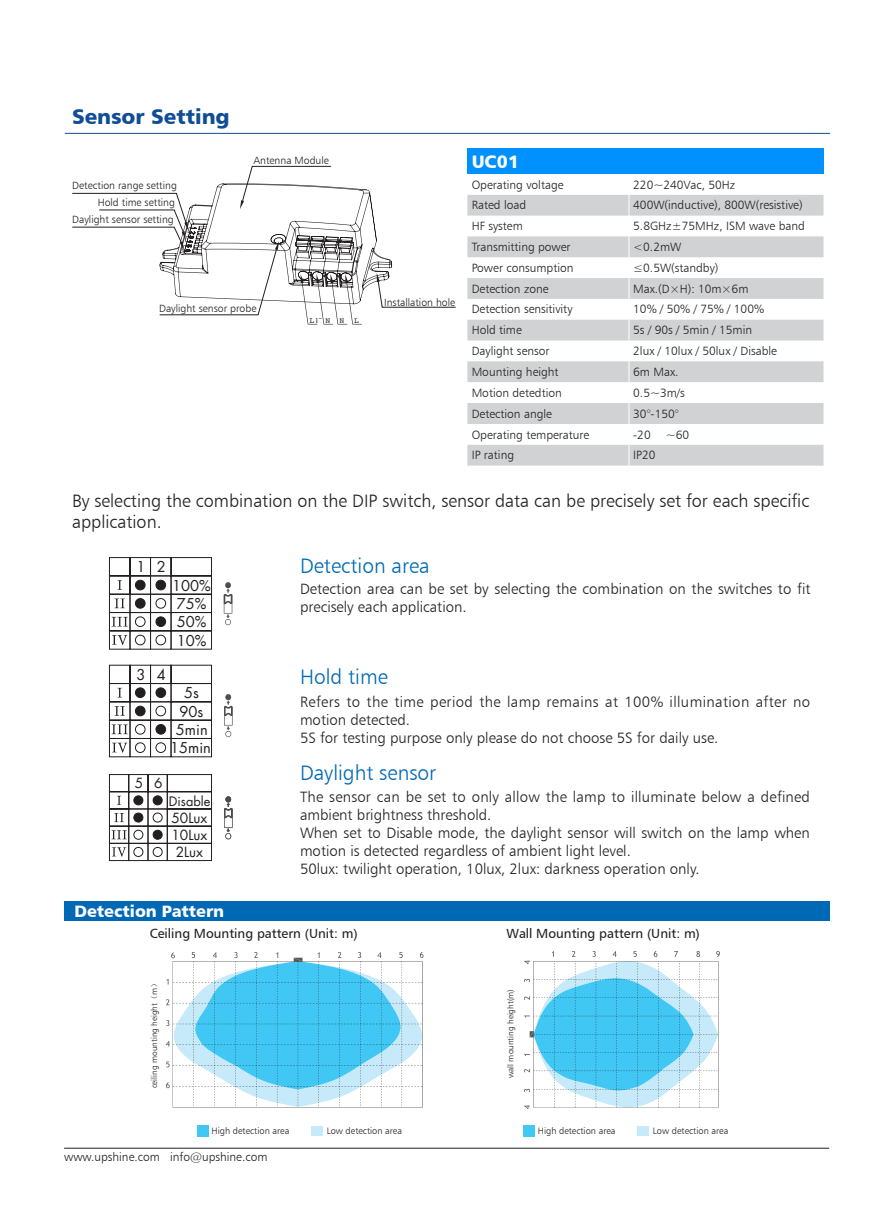
<style>
.page{position:relative;width:893px;height:1212px;background:#fff}
.page>*{position:absolute;margin:0;border:0;box-sizing:border-box;transform-origin:0 0}
.单元格{font:21px "Humanist 777 BT Light B";color:#0069b5}
.大标{font:21px "Humanist 777 BT Black B";color:#0f4d96}
.单元格-2{font:18px/21.6px "Humanist 777 BT Light B";color:#231f20}
.表格标题{font:18px "Humanist 777 BT Black B";color:#fff}
.单元格-3{font:16.5px "Humanist 777 BT Black B";letter-spacing:-.005em;color:#fff}
.单元格-4{font:15px/18px "Humanist 777 BT Light B";color:#231f20}
.单元格-5{font:15px/18px "Humanist 777 BT Light B";letter-spacing:.025em;color:#231f20}
.t1{font:14.55px/18.3px "Futura LT";color:#231f20;text-align:center}
.t2{font:13.65px/17.2px "Futura LT";color:#231f20;text-align:center}
.t3{font:13.2px "Humanist 777 BT Roman B";color:#231f20}
.t4{font:12.75px "Futura LT";color:#231f20}
.单元格-6{font:12px "Humanist 777 BT Light B";color:#231f20}
.t5{font:10.5px "Humanist 777 BT Light B";color:#231f20}
.t6{font:9.3px "Humanist 777 BT Light B";color:#231f20}
.t7{font:8.4px "Humanist 777 BT Light B";color:#231f20}
.t8{font:7.95px "Courier";color:#231f20}
.s1{font-family:"Sim Sun"}
</style>
<div class="page">
<hr style="left:64px;top:1148px;width:765px;height:1px;background:#231f20">
<div style="left:64px;top:901px;width:766px;height:20px;background:#0069b5"></div>
<hr style="left:65px;top:133px;width:765px;height:1px;background:#0f4d96">
<div style="left:467px;top:149px;width:356px;height:25px;background:#0091ff"></div>
<svg style="left:467px;top:195px;width:356px;height:271px;fill:#d1d2d4"></svg>
<svg style="left:629px;top:195px;width:1px;height:271px"></svg>
<svg style="left:224px;top:582px;width:8px;height:43px"></svg>
<svg style="left:109px;top:557px;width:103px;height:93px"></svg>
<svg style="left:224px;top:694px;width:9px;height:43px"></svg>
<svg style="left:109px;top:664px;width:103px;height:93px"></svg>
<svg style="left:224px;top:796px;width:9px;height:43px"></svg>
<svg style="left:109px;top:774px;width:103px;height:87px"></svg>
<svg style="left:160px;top:166px;width:210px;height:158px"></svg>
<svg style="left:72px;top:193px;width:384px;height:122px"></svg>
<div style="left:311px;top:1126px;width:12px;height:9px;background:#c6eafa"></div>
<div style="left:197px;top:1125px;width:11px;height:11px;background:#40c7f4"></div>
<svg style="left:166px;top:952px;width:257px;height:156px"></svg>
<div style="left:638px;top:1126px;width:11px;height:9px;background:#c6eafa"></div>
<div style="left:523px;top:1125px;width:11px;height:11px;background:#40c7f4"></div>
<svg style="left:524px;top:951px;width:196px;height:158px"></svg>
<p class="大标" style="left:72px;top:103px;width:159px">Sensor Setting</p>
<p class="t5" style="left:72px;top:179px;width:106px">Detection range setting</p>
<p class="t5" style="left:98px;top:196px;width:79px">Hold time setting</p>
<p class="t5" style="left:72px;top:213px;width:103px">Daylight sensor setting</p>
<p class="t5" style="left:253px;top:154px;width:77px">Antenna Module</p>
<p class="t5" style="left:159px;top:302px;width:99px">Daylight sensor probe</p>
<p class="t8" style="left:310px;top:316px;width:51px">L¡¯N N L</p>
<p class="t5" style="left:384px;top:295px;width:73px">Installation hole</p>
<p class="表格标题" style="left:472px;top:150px;width:49px">UC01</p>
<p class="单元格-6" style="left:472px;top:177px;width:93px">Operating voltage</p>
<p class="单元格-6" style="left:633px;top:177px;width:104px">220~240Vac, 50Hz</p>
<p class="单元格-6" style="left:472px;top:198px;width:56px">Rated load</p>
<p class="单元格-6" style="left:633px;top:198px;width:171px">400W(inductive), 800W(resistive)</p>
<p class="单元格-6" style="left:472px;top:219px;width:53px">HF system</p>
<p class="单元格-6" style="left:633px;top:219px;width:173px">5.8GHz±75MHz, ISM wave band</p>
<p class="单元格-6" style="left:472px;top:239px;width:100px">Transmitting power</p>
<p class="单元格-6" style="left:633px;top:239px;width:50px">&lt;0.2mW</p>
<p class="单元格-6" style="left:472px;top:260px;width:103px">Power consumption</p>
<p class="单元格-6" style="left:633px;top:260px;width:87px">≤0.5W(standby)</p>
<p class="单元格-6" style="left:472px;top:281px;width:79px">Detection zone</p>
<p class="单元格-6" style="left:633px;top:281px;width:117px">Max.(D×H): 10m×6m</p>
<p class="单元格-6" style="left:472px;top:302px;width:102px">Detection sensitivity</p>
<p class="单元格-6" style="left:633px;top:302px;width:132px">10% / 50% / 75% / 100%</p>
<p class="单元格-6" style="left:472px;top:323px;width:52px">Hold time</p>
<p class="单元格-6" style="left:633px;top:323px;width:120px">5s / 90s / 5min / 15min</p>
<p class="单元格-6" style="left:472px;top:343px;width:79px">Daylight sensor</p>
<p class="单元格-6" style="left:633px;top:343px;width:145px">2lux / 10lux / 50lux / Disable</p>
<p class="单元格-6" style="left:472px;top:364px;width:88px">Mounting height</p>
<p class="单元格-6" style="left:633px;top:364px;width:47px">6m Max.</p>
<p class="单元格-6" style="left:472px;top:385px;width:92px">Motion detedtion</p>
<p class="单元格-6" style="left:633px;top:385px;width:53px">0.5~3m/s</p>
<p class="单元格-6" style="left:472px;top:406px;width:82px">Detection angle</p>
<p class="单元格-6" style="left:633px;top:406px;width:47px">30°-150°</p>
<p class="单元格-6" style="left:472px;top:427px;width:119px">Operating temperature</p>
<p class="单元格-6" style="left:633px;top:427px;width:19px">-20</p>
<p class="单元格-6" style="left:666px;top:427px;width:25px">~60</p>
<p class="单元格-6" style="left:472px;top:448px;width:44px">IP rating</p>
<p class="单元格-6" style="left:633px;top:448px;width:24px">IP20</p>
<p class="单元格-2" style="left:72px;top:489px;width:739px">By selecting the combination on the DIP switch, sensor data can be precisely set for each specific application.</p>
<p class="单元格" style="left:300px;top:553px;width:131px">Detection area</p>
<p class="单元格-4" style="left:300px;top:580px;width:512px">Detection area can be set by selecting the combination on the switches to fit precisely each application.</p>
<p class="t1" style="left:136px;top:558px;width:31px">1 2</p>
<p class="t1" style="left:172px;top:576px;width:40px">100%<br>75%<br>50%<br>10%</p>
<p class="t1" style="left:136px;top:666px;width:31px">3 4</p>
<p class="t1" style="left:170px;top:684px;width:42px">5s<br>90s<br>5min<br>15min</p>
<p class="t2" style="left:135px;top:775px;width:29px">5 6</p>
<p class="t4" style="left:169px;top:793px;width:43px">Disable</p>
<p class="t2" style="left:171px;top:809px;width:37px">50Lux<br>10Lux<br>2Lux</p>
<p class="单元格-3" style="left:75px;top:900px;width:151px">Detection Pattern</p>
<p class="单元格" style="left:300px;top:664px;width:89px">Hold time</p>
<p class="单元格-5" style="left:300px;top:693px;width:512px">Refers to the time period the lamp remains at 100% illumination after no motion detected.</p>
<p class="单元格-4" style="left:300px;top:729px;width:420px">5S for testing purpose only please do not choose 5S for daily use.</p>
<p class="单元格" style="left:300px;top:760px;width:138px">Daylight sensor</p>
<p class="单元格-4" style="left:300px;top:787px;width:512px">The sensor can be set to only allow the lamp to illuminate below a defined ambient brightness threshold.</p>
<p class="单元格-4" style="left:300px;top:823px;width:511px">When set to Disable mode, the daylight sensor will switch on the lamp when motion is detected regardless of ambient light level.</p>
<p class="单元格-4" style="left:300px;top:859px;width:401px">50lux: twilight operation, 10lux, 2lux: darkness operation only.</p>
<p class="t3" style="left:150px;top:925px;width:209px">Ceiling Mounting pattern (Unit: m)</p>
<p class="t3" style="left:507px;top:925px;width:195px">Wall Mounting pattern (Unit: m)</p>
<p class="t7" style="left:149px;top:1088px;width:110px;rotate:-90deg">ceiling mounting height<span class="s1">（</span>m<span class="s1">）</span></p>
<p class="t7" style="left:506px;top:1078px;width:90px;rotate:-90deg">wall mounting height(m)</p>
<p class="t6" style="left:212px;top:1125px;width:79px">High detection area</p>
<p class="t6" style="left:327px;top:1125px;width:77px">Low detection area</p>
<p class="t6" style="left:538px;top:1125px;width:79px">High detection area</p>
<p class="t6" style="left:653px;top:1125px;width:77px">Low detection area</p>
<p class="单元格-6" style="left:64px;top:1149px;width:205px">www.upshine.com info@upshine.com</p>
</div>
